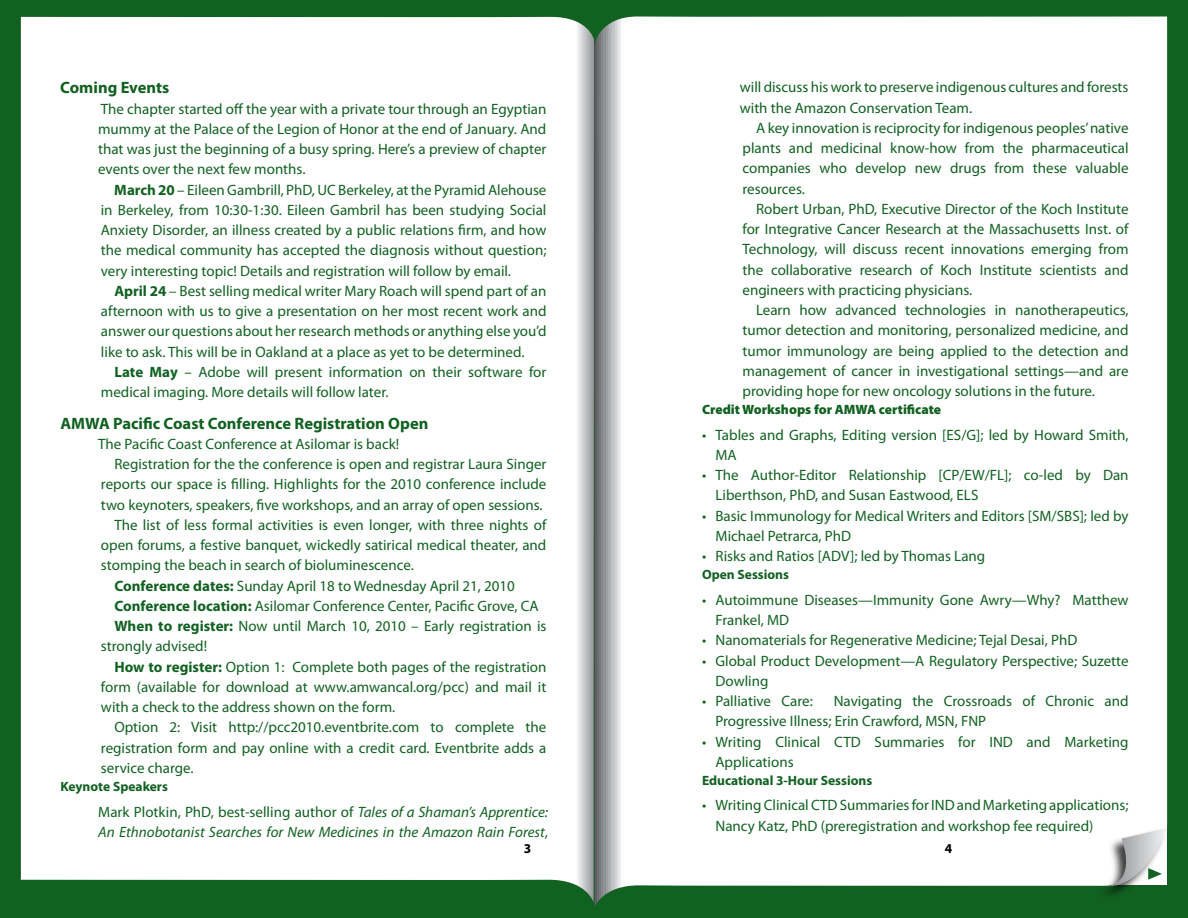
<style>
.page{position:relative;width:1188px;height:918px;background:#fff}
.page>*{position:absolute;margin:0;border:0;box-sizing:border-box;transform-origin:0 0}
.t1{font:700 16.5px "Myriad Pro";color:#116121}
.t2{font:15px/20.2px "Myriad Pro";color:#116121}
.t3{font:italic 15px/20.2px "Myriad Pro";color:#116121}
.t4{font:700 13.5px "Myriad Pro";color:#116121}
.t5{font:900 13.5px "Myriad Pro";color:#116121}
.s1{font-weight:700}
.s2{font-style:normal}
</style>
<div class="page">
<div style="left:0;top:0;width:594px;height:918px;background:#116121"></div>
<div style="left:19px;top:16px;width:575px;height:886px;background:#fff"></div>
<div style="left:594px;top:0;width:594px;height:918px;background:#116121"></div>
<svg style="left:594px;top:16px;width:573px;height:891px;background:#f4f6f5"></svg>
<div style="left:1095px;top:827px;width:73px;height:74px;background:#000;opacity:.75"></div>
<svg style="left:1108px;top:828px;width:59px;height:58px;background:#cccfce"></svg>
<p class="t1" style="left:60px;top:77px;width:110px">Coming Events</p>
<p class="t2" style="left:98px;top:98px;width:450px;text-align:justify">The chapter started off the year with a private tour through an Egyptian mummy at the Palace of the Legion of Honor at the end of January. And that was just the beginning of a busy spring. Here’s a preview of chapter events over the next few months.</p>
<p class="t2" style="left:101px;top:179px;width:447px;text-align:justify;text-indent:14px"><span class="s1">March 20</span> – Eileen Gambrill, PhD, UC Berkeley, at the Pyramid Alehouse in Berkeley, from 10:30-1:30. Eileen Gambril has been studying Social Anxiety Disorder, an illness created by a public relations firm, and how the medical community has accepted the diagnosis without question; very interesting topic! Details and registration will follow by email.</p>
<p class="t2" style="left:101px;top:280px;width:447px;text-align:justify;text-indent:14px"><span class="s1">April 24</span> – Best selling medical writer Mary Roach will spend part of an afternoon with us to give a presentation on her most recent work and answer our questions about her research methods or anything else you’d like to ask. This will be in Oakland at a place as yet to be determined.</p>
<p class="t2" style="left:101px;top:361px;width:447px;text-indent:14px"><span class="s1">Late May</span> – Adobe will present information on their software for medical imaging. More details will follow later.</p>
<p class="t1" style="left:60px;top:412px;width:369px">AMWA Pacific Coast Conference Registration Open</p>
<p class="t2" style="left:98px;top:433px;width:303px">The Pacific Coast Conference at Asilomar is back!</p>
<p class="t2" style="left:114px;top:454px;width:434px">Registration for the the conference is open and registrar Laura Singer</p>
<p class="t2" style="left:101px;top:474px;width:447px">reports our space is filling. Highlights for the 2010 conference include</p>
<p class="t2" style="left:101px;top:494px;width:443px">two keynoters, speakers, five workshops, and an array of open sessions.</p>
<p class="t2" style="left:114px;top:514px;width:433px">The list of less formal activities is even longer, with three nights of</p>
<p class="t2" style="left:101px;top:535px;width:447px">open forums, a festive banquet, wickedly satirical medical theater, and</p>
<p class="t2" style="left:101px;top:555px;width:314px">stomping the beach in search of bioluminescence.</p>
<p class="t2" style="left:114px;top:575px;width:402px"><span class="s1">Conference dates:</span> Sunday April 18 to Wednesday April 21, 2010</p>
<p class="t2" style="left:114px;top:595px;width:426px"><span class="s1">Conference location:</span> Asilomar Conference Center, Pacific Grove, CA</p>
<p class="t2" style="left:114px;top:616px;width:433px"><span class="s1">When to register:</span> Now until March 10, 2010 – Early registration is</p>
<p class="t2" style="left:101px;top:636px;width:108px">strongly advised!</p>
<p class="t2" style="left:114px;top:656px;width:433px"><span class="s1">How to register:</span> Option 1: Complete both pages of the registration</p>
<p class="t2" style="left:101px;top:676px;width:447px">form (available for download at www.amwancal.org/pcc) and mail it</p>
<p class="t2" style="left:101px;top:697px;width:296px">with a check to the address shown on the form.</p>
<p class="t2" style="left:114px;top:717px;width:433px">Option 2: Visit http://pcc2010.eventbrite.com to complete the</p>
<p class="t2" style="left:101px;top:737px;width:447px">registration form and pay online with a credit card. Eventbrite adds a</p>
<p class="t2" style="left:101px;top:757px;width:94px">service charge.</p>
<p class="t4" style="left:60px;top:778px;width:109px">Keynote Speakers</p>
<p class="t3" style="left:98px;top:801px;width:451px"><span class="s2">Mark Plotkin, PhD, best-selling author of</span> Tales of a Shaman’s Apprentice:<br>An Ethnobotanist Searches for New Medicines in the Amazon Rain Forest<span class="s2">,</span></p>
<p class="t2" style="left:740px;top:77px;width:390px">will discuss his work to preserve indigenous cultures and forests with the Amazon Conservation Team.</p>
<p class="t2" style="left:742px;top:117px;width:388px;text-align:justify;text-indent:14px">A key innovation is reciprocity for indigenous peoples’ native plants and medicinal know-how from the pharmaceutical companies who develop new drugs from these valuable resources.</p>
<p class="t2" style="left:742px;top:198px;width:388px;text-align:justify;text-indent:14px">Robert Urban, PhD, Executive Director of the Koch Institute for Integrative Cancer Research at the Massachusetts Inst. of Technology, will discuss recent innovations emerging from the collaborative research of Koch Institute scientists and engineers with practicing physicians.</p>
<p class="t2" style="left:742px;top:300px;width:388px;text-align:justify;text-indent:14px">Learn how advanced technologies in nanotherapeutics, tumor detection and monitoring, personalized medicine, and tumor immunology are being applied to the detection and management of cancer in investigational settings—and are providing hope for new oncology solutions in the future.</p>
<p class="t5" style="left:702px;top:400px;width:241px">Credit Workshops for AMWA certificate</p>
<p class="t2" style="left:716px;top:424px;width:415px">Tables and Graphs, Editing version [ES/G]; led by Howard Smith, MA<br>The Author-Editor Relationship [CP/EW/FL]; co-led by Dan Liberthson, PhD, and Susan Eastwood, ELS<br>Basic Immunology for Medical Writers and Editors [SM/SBS]; led by Michael Petrarca, PhD<br>Risks and Ratios [ADV]; led by Thomas Lang</p>
<p class="t4" style="left:702px;top:566px;width:89px">Open Sessions</p>
<p class="t2" style="left:716px;top:589px;width:415px">Autoimmune Diseases—Immunity Gone Awry—Why? Matthew Frankel, MD<br>Nanomaterials for Regenerative Medicine; Tejal Desai, PhD<br>Global Product Development—A Regulatory Perspective; Suzette Dowling<br>Palliative Care:</p>
<p class="t2" style="left:702px;top:424px;width:6px">•</p>
<p class="t2" style="left:702px;top:465px;width:6px">•</p>
<p class="t2" style="left:702px;top:505px;width:6px">•</p>
<p class="t2" style="left:702px;top:546px;width:6px">•</p>
<p class="t2" style="left:702px;top:589px;width:6px">•</p>
<p class="t2" style="left:702px;top:630px;width:6px">• •</p>
<p class="t2" style="left:702px;top:691px;width:6px">•</p>
<p class="t2" style="left:702px;top:731px;width:6px">•</p>
<p class="t2" style="left:716px;top:691px;width:415px;text-indent:118px">Navigating the Crossroads of Chronic and Progressive Illness; Erin Crawford, MSN, FNP<br>Writing Clinical CTD Summaries for IND and Marketing Applications</p>
<p class="t4" style="left:702px;top:771px;width:172px">Educational 3-Hour Sessions</p>
<p class="t2" style="left:716px;top:795px;width:415px">Writing Clinical CTD Summaries for IND and Marketing applications;<br>Nancy Katz, PhD (preregistration and workshop fee required)</p>
<p class="t2" style="left:702px;top:795px;width:6px">•</p>
</div>
